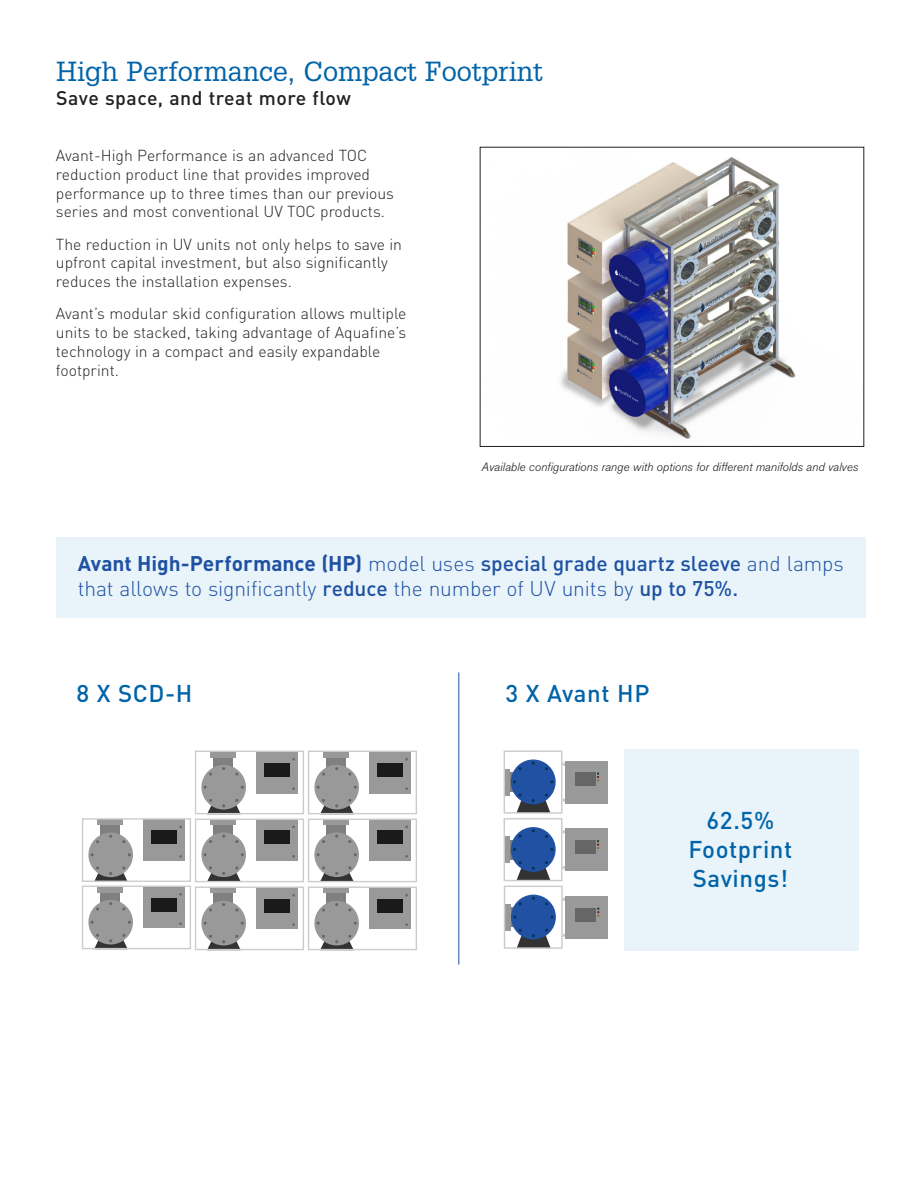
<style>
.page{position:relative;width:918px;height:1188px;background:#fff}
.page>*{position:absolute;margin:0;border:0;box-sizing:border-box;transform-origin:0 0}
.pageheads_cliff{font:27px "Glypha";color:#0163a8}
.t1{font:500 24px/28.8px "DIN";letter-spacing:.025em;color:#0163a8;text-align:center}
.diagram_head{font:300 21px/25.2px "DIN";letter-spacing:-.01em;color:#1f51a3}
.t2{font:500 19.5px "DIN";letter-spacing:.025em;color:#231f20}
.bold_body_blue_cliff{font:300 15.75px/18.8px "DIN";color:#231f20}
.captions{font:italic 300 12px "Akzidenz Grotesk BQ";color:#231f20}
.s1{font-weight:700}
.s2{font-weight:500}
</style>
<div class="page">
<div style="left:56px;top:538px;width:810px;height:80px;background:#e8f4f9"></div>
<div style="left:624px;top:749px;width:235px;height:202px;background:#e8f4f9"></div>
<div style="left:101px;top:892px;width:19px;height:12px;background:#808080"></div>
<div style="left:97px;top:887px;width:26px;height:5px;background:#999"></div>
<div style="left:88px;top:900px;width:45px;height:44px;background:#999;border-radius:50%"></div>
<svg style="left:122px;top:907px;width:4px;height:4px"></svg>
<svg style="left:94px;top:934px;width:34px;height:13px"></svg>
<div style="left:143px;top:886px;width:42px;height:42px;background:#999"></div>
<div style="left:151px;top:898px;width:25px;height:14px;background:#1a1a1a"></div>
<div style="left:82px;top:886px;width:109px;height:63px;border:1px solid #ccc"></div>
<div style="left:101px;top:825px;width:19px;height:11px;background:#808080"></div>
<div style="left:97px;top:820px;width:26px;height:5px;background:#999"></div>
<div style="left:88px;top:833px;width:45px;height:44px;background:#999;border-radius:50%"></div>
<svg style="left:94px;top:866px;width:34px;height:14px"></svg>
<div style="left:143px;top:819px;width:42px;height:42px;background:#999"></div>
<div style="left:151px;top:830px;width:25px;height:14px;background:#1a1a1a"></div>
<div style="left:82px;top:818px;width:109px;height:64px;border:1px solid #ccc"></div>
<div style="left:214px;top:757px;width:19px;height:12px;background:#808080"></div>
<div style="left:210px;top:752px;width:26px;height:5px;background:#999"></div>
<div style="left:201px;top:765px;width:45px;height:45px;background:#999;border-radius:50%"></div>
<svg style="left:235px;top:772px;width:4px;height:4px"></svg>
<svg style="left:207px;top:799px;width:34px;height:13px"></svg>
<div style="left:256px;top:752px;width:42px;height:42px;background:#999"></div>
<div style="left:264px;top:763px;width:25px;height:14px;background:#1a1a1a"></div>
<div style="left:195px;top:751px;width:109px;height:63px;border:1px solid #ccc"></div>
<div style="left:214px;top:825px;width:19px;height:11px;background:#808080"></div>
<div style="left:210px;top:819px;width:26px;height:6px;background:#999"></div>
<div style="left:201px;top:832px;width:45px;height:45px;background:#999;border-radius:50%"></div>
<svg style="left:207px;top:866px;width:34px;height:14px"></svg>
<div style="left:256px;top:819px;width:42px;height:42px;background:#999"></div>
<div style="left:264px;top:830px;width:25px;height:14px;background:#1a1a1a"></div>
<div style="left:195px;top:819px;width:109px;height:63px;border:1px solid #ccc"></div>
<div style="left:214px;top:893px;width:19px;height:12px;background:#808080"></div>
<div style="left:210px;top:888px;width:26px;height:5px;background:#999"></div>
<div style="left:201px;top:901px;width:45px;height:44px;background:#999;border-radius:50%"></div>
<svg style="left:235px;top:908px;width:4px;height:4px"></svg>
<svg style="left:207px;top:935px;width:34px;height:13px"></svg>
<div style="left:256px;top:887px;width:42px;height:42px;background:#999"></div>
<div style="left:264px;top:899px;width:25px;height:14px;background:#1a1a1a"></div>
<div style="left:195px;top:887px;width:109px;height:63px;border:1px solid #ccc"></div>
<div style="left:327px;top:757px;width:19px;height:12px;background:#808080"></div>
<div style="left:323px;top:752px;width:26px;height:5px;background:#999"></div>
<div style="left:314px;top:765px;width:45px;height:45px;background:#999;border-radius:50%"></div>
<svg style="left:348px;top:772px;width:4px;height:4px"></svg>
<svg style="left:320px;top:799px;width:34px;height:13px"></svg>
<div style="left:369px;top:752px;width:42px;height:42px;background:#999"></div>
<div style="left:377px;top:763px;width:25px;height:14px;background:#1a1a1a"></div>
<div style="left:308px;top:751px;width:109px;height:63px;border:1px solid #ccc"></div>
<div style="left:327px;top:825px;width:19px;height:11px;background:#808080"></div>
<div style="left:323px;top:819px;width:26px;height:6px;background:#999"></div>
<div style="left:314px;top:832px;width:45px;height:45px;background:#999;border-radius:50%"></div>
<svg style="left:320px;top:866px;width:34px;height:14px"></svg>
<div style="left:369px;top:819px;width:42px;height:42px;background:#999"></div>
<div style="left:377px;top:830px;width:25px;height:14px;background:#1a1a1a"></div>
<div style="left:308px;top:819px;width:109px;height:63px;border:1px solid #ccc"></div>
<div style="left:327px;top:893px;width:19px;height:12px;background:#808080"></div>
<div style="left:323px;top:888px;width:26px;height:5px;background:#999"></div>
<div style="left:314px;top:901px;width:45px;height:44px;background:#999;border-radius:50%"></div>
<svg style="left:348px;top:908px;width:4px;height:4px"></svg>
<svg style="left:320px;top:935px;width:34px;height:13px"></svg>
<div style="left:369px;top:887px;width:42px;height:42px;background:#999"></div>
<div style="left:377px;top:899px;width:25px;height:14px;background:#1a1a1a"></div>
<div style="left:308px;top:887px;width:109px;height:63px;border:1px solid #ccc"></div>
<svg style="left:510px;top:840px;width:3px;height:19px"></svg>
<div style="left:505px;top:837px;width:5px;height:26px;background:#999"></div>
<div style="left:504px;top:818px;width:58px;height:63px;border:1px solid #ccc"></div>
<div style="left:511px;top:827px;width:45px;height:45px;background:#2051a3;border-radius:50%"></div>
<svg style="left:516px;top:861px;width:34px;height:20px"></svg>
<div style="left:565px;top:829px;width:42px;height:42px;background:#999"></div>
<div style="left:575px;top:840px;width:20px;height:14px;background:#666"></div>
<svg style="left:597px;top:840px;width:2px;height:9px"></svg>
<svg style="left:510px;top:773px;width:3px;height:19px"></svg>
<div style="left:505px;top:769px;width:5px;height:26px;background:#999"></div>
<div style="left:504px;top:750px;width:58px;height:64px;border:1px solid #ccc"></div>
<div style="left:511px;top:760px;width:45px;height:44px;background:#2051a3;border-radius:50%"></div>
<svg style="left:516px;top:793px;width:34px;height:20px"></svg>
<div style="left:565px;top:761px;width:42px;height:42px;background:#999"></div>
<div style="left:575px;top:772px;width:20px;height:14px;background:#666"></div>
<svg style="left:597px;top:772px;width:2px;height:10px"></svg>
<svg style="left:510px;top:908px;width:3px;height:19px"></svg>
<div style="left:505px;top:904px;width:5px;height:26px;background:#999"></div>
<div style="left:504px;top:886px;width:59px;height:63px;border:1px solid #ccc"></div>
<div style="left:511px;top:895px;width:45px;height:44px;background:#2051a3;border-radius:50%"></div>
<svg style="left:517px;top:929px;width:34px;height:19px"></svg>
<div style="left:565px;top:896px;width:43px;height:42px;background:#999"></div>
<div style="left:575px;top:908px;width:20px;height:14px;background:#666"></div>
<svg style="left:597px;top:908px;width:2px;height:9px"></svg>
<img style="left:560px;top:157px;width:236px;height:282px">
<hr style="left:459px;top:672px;width:1px;height:293px;background:#1f51a3">
<p class="pageheads_cliff" style="left:56px;top:55px;width:489px">High Performance, Compact Footprint</p>
<p class="t2" style="left:56px;top:85px;width:296px">Save space, and treat more flow</p>
<p class="bold_body_blue_cliff" style="left:56px;top:146px;width:340px">Avant-High Performance is an advanced TOC reduction product line that provides improved performance up to three times than our previous series and most conventional UV TOC products.</p>
<p class="bold_body_blue_cliff" style="left:56px;top:235px;width:348px">The reduction in UV units not only helps to save in upfront capital investment, but also significantly reduces the installation expenses.</p>
<p class="bold_body_blue_cliff" style="left:56px;top:304px;width:352px">Avant’s modular skid configuration allows multiple units to be stacked, taking advantage of Aquafine’s technology in a compact and easily expandable footprint.</p>
<p class="captions" style="left:481px;top:460px;width:378px">Available configurations range with options for different manifolds and valves</p>
<p class="diagram_head" style="left:78px;top:551px;width:767px"><span class="s1">Avant High-Performance (HP)</span> model uses <span class="s2">special grade quartz sleeve</span> and lamps that allows to significantly <span class="s2">reduce</span> the number of UV units by <span class="s2">up to 75%.</span></p>
<p class="t1" style="left:76px;top:678px;width:118px">8 X SCD-H</p>
<p class="t1" style="left:505px;top:678px;width:146px">3 X Avant HP</p>
<p class="t1" style="left:688px;top:805px;width:105px">62.5%<br>Footprint<br>Savings!</p>
</div>
